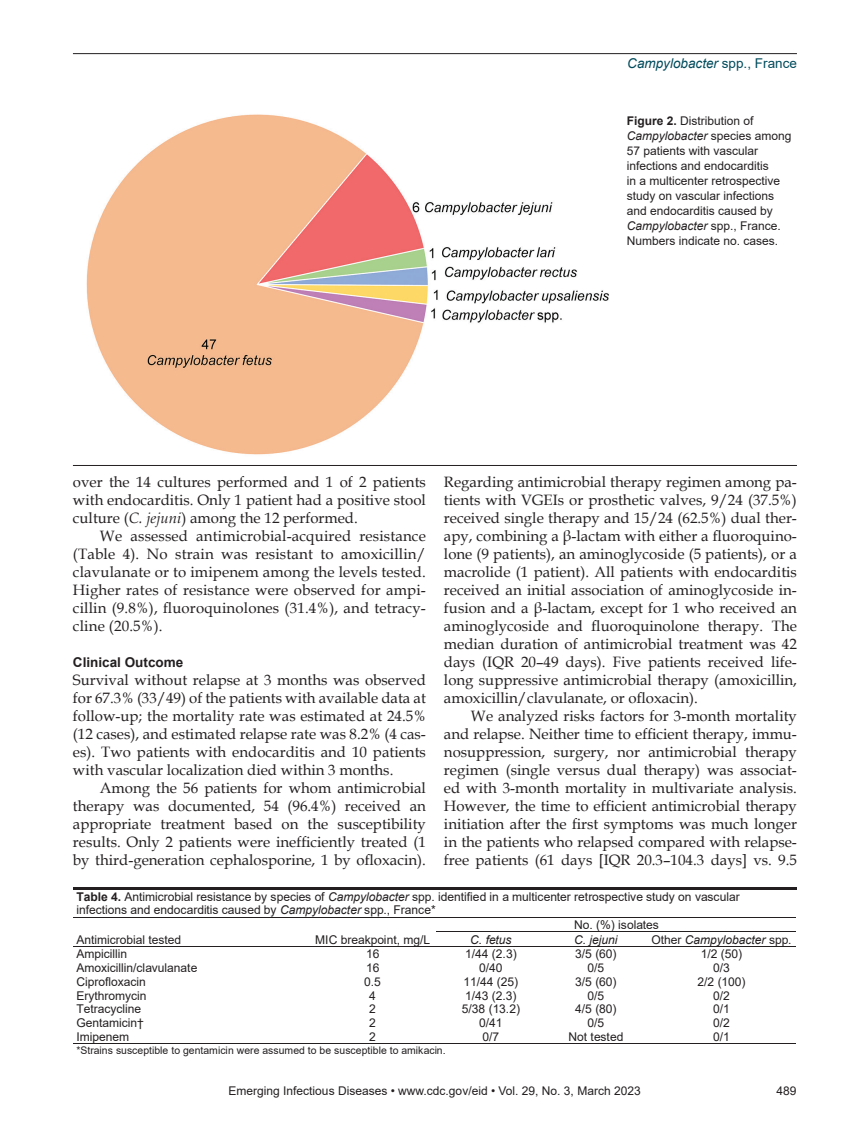
<style>
.page{position:relative;width:851px;height:1134px;background:#fff}
.page>*{position:absolute;margin:0;border:0;box-sizing:border-box;transform-origin:0 0}
.t1{font:15px/18px "Book Antiqua";color:#231f20;text-align:justify}
.t2{font:italic 13.5px "Arial";color:#004b5c}
.t3{font:700 13.5px "Arial";color:#231f20}
.t4{font:12px/15px "Arial";color:#231f20}
.t5{font:italic 12px "Arial";letter-spacing:-.005em;color:#231f20}
.t6{font:10.5px "Arial";color:#231f20}
.s1{font-style:normal}
.s2{font-weight:700}
.s3{font-style:italic}
</style>
<div class="page">
<hr style="left:73px;top:53px;width:723px;height:1px;background:#231f20">
<img style="left:86px;top:114px;width:523px;height:341px">
<hr style="left:73px;top:465px;width:723px;height:1px;background:#231f20">
<hr style="left:73px;top:887px;width:723px;height:2px;background:#231f20">
<hr style="left:73px;top:917px;width:235px;height:1px;background:#231f20">
<hr style="left:309px;top:917px;width:128px;height:1px;background:#231f20">
<hr style="left:437px;top:917px;width:359px;height:1px;background:#231f20">
<hr style="left:437px;top:932px;width:108px;height:1px;background:#231f20">
<hr style="left:545px;top:932px;width:101px;height:1px;background:#231f20">
<hr style="left:647px;top:932px;width:149px;height:1px;background:#231f20">
<hr style="left:73px;top:946px;width:235px;height:1px;background:#231f20">
<hr style="left:309px;top:946px;width:128px;height:1px;background:#231f20">
<hr style="left:437px;top:946px;width:108px;height:1px;background:#231f20">
<hr style="left:545px;top:946px;width:101px;height:1px;background:#231f20">
<hr style="left:647px;top:946px;width:149px;height:1px;background:#231f20">
<hr style="left:73px;top:1044px;width:235px;height:1px;background:#231f20">
<hr style="left:309px;top:1044px;width:128px;height:1px;background:#231f20">
<hr style="left:437px;top:1044px;width:108px;height:1px;background:#231f20">
<hr style="left:545px;top:1044px;width:101px;height:1px;background:#231f20">
<hr style="left:647px;top:1044px;width:149px;height:1px;background:#231f20">
<p class="t2" style="left:627px;top:55px;width:171px">Campylobacter <span class="s1">spp., France</span></p>
<p class="t4" style="left:626px;top:113px;width:166px"><span class="s2">Figure 2.</span> Distribution of<br><span class="s3">Campylobacter</span> species among<br>57 patients with vascular infections and endocarditis<br>in a multicenter retrospective study on vascular infections and endocarditis caused by<br><span class="s3">Campylobacter</span> spp., France.<br>Numbers indicate no. cases.</p>
<p class="t1" style="left:73px;top:473px;width:354px">over the 14 cultures performed and 1 of 2 patients with endocarditis. Only 1 patient had a positive stool culture (<span class="s3">C. jejuni</span>) among the 12 performed.</p>
<p class="t1" style="left:73px;top:527px;width:354px;text-indent:27px">We assessed antimicrobial-acquired resistance (Table 4). No strain was resistant to amoxicillin/ clavulanate or to imipenem among the levels tested.<br>Higher rates of resistance were observed for ampi&shy;cillin (9.8%), fluoroquinolones (31.4%), and tetracy&shy;cline (20.5%).</p>
<p class="t3" style="left:73px;top:653px;width:112px">Clinical Outcome</p>
<p class="t1" style="left:73px;top:671px;width:354px">Survival without relapse at 3 months was observed for 67.3% (33/49) of the patients with available data at follow-up; the mortality rate was estimated at 24.5% (12 cases), and estimated relapse rate was 8.2% (4 cas&shy;es). Two patients with endocarditis and 10 patients with vascular localization died within 3 months.</p>
<p class="t1" style="left:73px;top:779px;width:354px;text-indent:27px">Among the 56 patients for whom antimicrobial therapy was documented, 54 (96.4%) received an appropriate treatment based on the susceptibility results. Only 2 patients were inefficiently treated (1 by third-generation cephalosporine, 1 by ofloxacin).</p>
<p class="t1" style="left:444px;top:473px;width:354px">Regarding antimicrobial therapy regimen among pa&shy;tients with VGEIs or prosthetic valves, 9/24 (37.5%) received single therapy and 15/24 (62.5%) dual ther&shy;apy, combining a β-lactam with either a fluoroquino&shy;lone (9 patients), an aminoglycoside (5 patients), or a macrolide (1 patient). All patients with endocarditis received an initial association of aminoglycoside in&shy;fusion and a β-lactam, except for 1 who received an aminoglycoside and fluoroquinolone therapy. The median duration of antimicrobial treatment was 42 days (IQR 20–49 days). Five patients received life&shy;long suppressive antimicrobial therapy (amoxicillin, amoxicillin/clavulanate, or ofloxacin).</p>
<p class="t1" style="left:444px;top:707px;width:354px;text-indent:27px">We analyzed risks factors for 3-month mortality and relapse. Neither time to efficient therapy, immu&shy;nosuppression, surgery, nor antimicrobial therapy regimen (single versus dual therapy) was associat&shy;ed with 3-month mortality in multivariate analysis.<br>However, the time to efficient antimicrobial therapy initiation after the first symptoms was much longer in the patients who relapsed compared with relapse&shy;free patients (61 days [IQR 20.3–104.3 days] vs. 9.5</p>
<p class="t4" style="left:76px;top:890px;width:664px;line-height:13.6px"><span class="s2">Table 4.</span> Antimicrobial resistance by species of <span class="s3">Campylobacter</span> spp. identified in a multicenter retrospective study on vascular infections and endocarditis caused by <span class="s3">Campylobacter</span> spp., France*</p>
<p class="t4" style="left:76px;top:932px;width:106px">Antimicrobial tested</p>
<p class="t4" style="left:315px;top:932px;width:116px">MIC breakpoint, mg/L</p>
<p class="t4" style="left:574px;top:917px;width:86px">No. (%) isolates</p>
<p class="t5" style="left:470px;top:932px;width:43px">C. fetus</p>
<p class="t5" style="left:574px;top:932px;width:45px">C. jejuni</p>
<p class="t5" style="left:651px;top:932px;width:142px"><span class="s1">Other</span> Campylobacter <span class="s1">spp.</span></p>
<p class="t4" style="left:76px;top:946px;width:52px">Ampicillin</p>
<p class="t4" style="left:366px;top:946px;width:15px">16</p>
<p class="t4" style="left:465px;top:946px;width:53px">1/44 (2.3)</p>
<p class="t4" style="left:575px;top:946px;width:43px">3/5 (60)</p>
<p class="t4" style="left:700px;top:946px;width:43px">1/2 (50)</p>
<p class="t4" style="left:76px;top:960px;width:122px">Amoxicillin/clavulanate</p>
<p class="t4" style="left:366px;top:960px;width:15px">16</p>
<p class="t4" style="left:479px;top:960px;width:25px">0/40</p>
<p class="t4" style="left:587px;top:960px;width:18px">0/5</p>
<p class="t4" style="left:713px;top:960px;width:18px">0/3</p>
<p class="t4" style="left:76px;top:974px;width:71px">Ciprofloxacin</p>
<p class="t4" style="left:364px;top:974px;width:18px">0.5</p>
<p class="t4" style="left:463px;top:974px;width:56px">11/44 (25)</p>
<p class="t4" style="left:575px;top:974px;width:43px">3/5 (60)</p>
<p class="t4" style="left:697px;top:974px;width:50px">2/2 (100)</p>
<p class="t4" style="left:76px;top:988px;width:72px">Erythromycin</p>
<p class="t4" style="left:369px;top:988px;width:8px">4</p>
<p class="t4" style="left:465px;top:988px;width:53px">1/43 (2.3)</p>
<p class="t4" style="left:587px;top:988px;width:18px">0/5</p>
<p class="t4" style="left:713px;top:988px;width:18px">0/2</p>
<p class="t4" style="left:76px;top:1002px;width:66px">Tetracycline</p>
<p class="t4" style="left:369px;top:1002px;width:8px">2</p>
<p class="t4" style="left:462px;top:1002px;width:60px">5/38 (13.2)</p>
<p class="t4" style="left:575px;top:1002px;width:43px">4/5 (80)</p>
<p class="t4" style="left:713px;top:1002px;width:18px">0/1</p>
<p class="t4" style="left:76px;top:1015px;width:69px">Gentamicin†</p>
<p class="t4" style="left:369px;top:1015px;width:8px">2</p>
<p class="t4" style="left:479px;top:1015px;width:25px">0/41</p>
<p class="t4" style="left:587px;top:1015px;width:18px">0/5</p>
<p class="t4" style="left:713px;top:1015px;width:18px">0/2</p>
<p class="t4" style="left:76px;top:1029px;width:54px">Imipenem</p>
<p class="t4" style="left:369px;top:1029px;width:8px">2</p>
<p class="t4" style="left:482px;top:1029px;width:18px">0/7</p>
<p class="t4" style="left:568px;top:1029px;width:56px">Not tested</p>
<p class="t4" style="left:713px;top:1029px;width:18px">0/1</p>
<p class="t6" style="left:76px;top:1043px;width:371px">*Strains susceptible to gentamicin were assumed to be susceptible to amikacin.</p>
<p class="t4" style="left:228px;top:1084px;width:413px">Emerging Infectious Diseases • www.cdc.gov/eid • Vol. 29, No. 3, March 2023</p>
<p class="t4" style="left:776px;top:1084px;width:22px">489</p>
</div>
